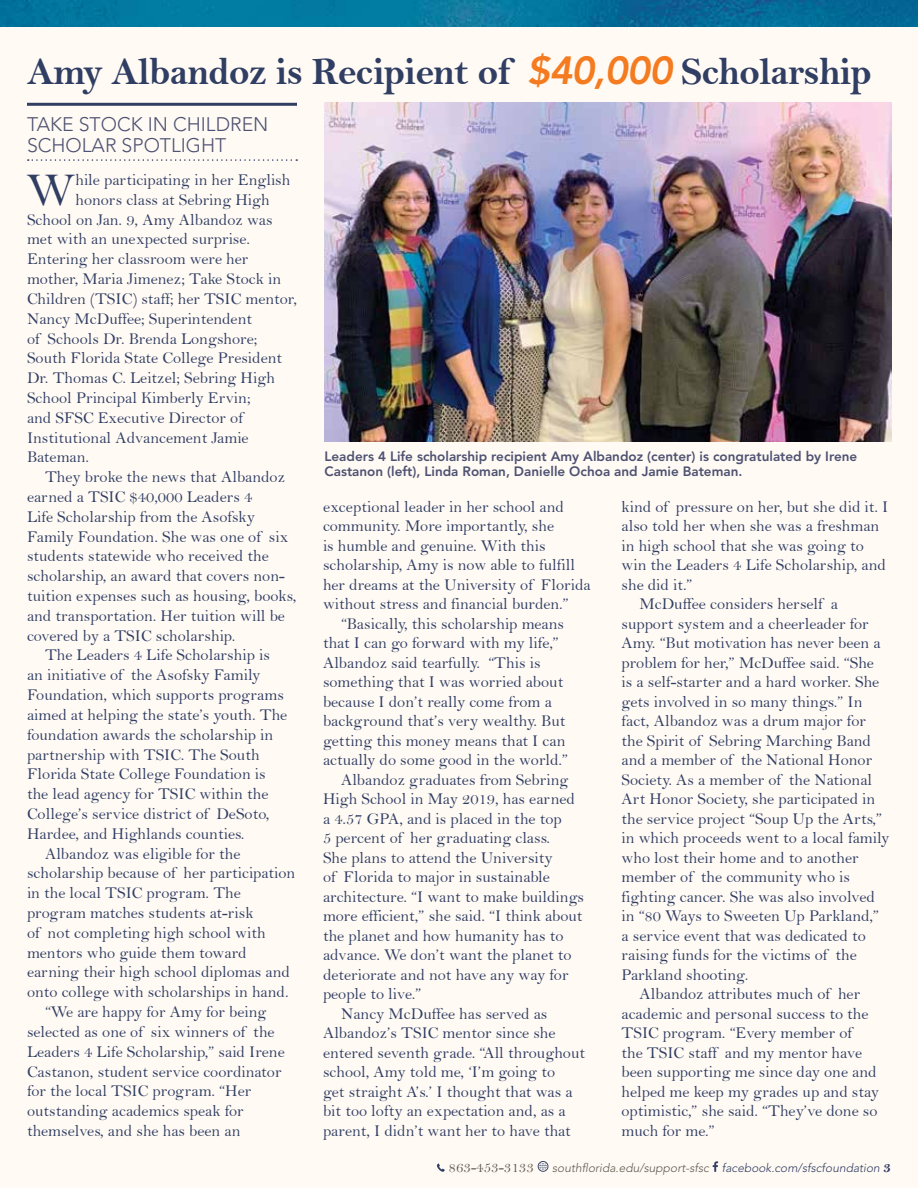
<style>
.page{position:relative;width:918px;height:1188px;background:#fffaf3}
.page>*{position:absolute;margin:0;border:0;box-sizing:border-box;transform-origin:0 0}
.t1{font:47.25px "Bell";color:#303e64}
.Headline_Bell_27_pt{font:39px "Bell MT Bold";letter-spacing:-.02em;color:#303e64}
.Cutline_Avenir_9pt_h{font:300 19.5px/21px "Avenir LT Std";color:#4d5172}
.t2{font:16.5px/19.5px "Bell";color:#303e64}
.Cutline_Avenir_9pt_h-2{font:800 13.5px/15px "Avenir LT Std";color:#4d5172}
.t3{font:italic 300 12px "Avenir LT Std";color:#605a50}
.s1{font-family:"Avenir LT Std";font-weight:800;font-style:italic;color:#f47b20}
.s2{font-family:"Bell";font-weight:400;font-style:normal;font-size:15px}
.s3{color:#303e64}
.s4{font-family:"Bell MT Bold";font-weight:400;font-style:normal;font-size:15px;color:#303e64}
</style>
<div class="page">
<svg style="left:437px;top:1163px;width:8px;height:9px"></svg>
<svg style="left:538px;top:1161px;width:10px;height:11px"></svg>
<svg style="left:713px;top:1161px;width:5px;height:11px"></svg>
<img style="left:0;top:0;width:918px;height:27px">
<hr style="left:27px;top:103px;width:270px;height:3px;background:#303e64">
<svg style="left:28px;top:159px;width:269px;height:2px"></svg>
<img style="left:325px;top:103px;width:567px;height:338px">
<p class="Headline_Bell_27_pt" style="left:27px;top:48px;width:846px">Amy Albandoz is Recipient of <span class="s1">$40,000</span> Scholarship</p>
<p class="Cutline_Avenir_9pt_h" style="left:27px;top:113px;width:243px">TAKE STOCK IN CHILDREN<br>SCHOLAR SPOTLIGHT</p>
<p class="t1" style="left:27px;top:162px;width:50px">W</p>
<p class="t2" style="left:75px;top:170px;width:217px">hile participating in her English</p>
<p class="t2" style="left:75px;top:190px;width:196px">honors class at Sebring High</p>
<p class="t2" style="left:27px;top:210px;width:247px">School on Jan. 9, Amy Albandoz was</p>
<p class="t2" style="left:27px;top:229px;width:224px">met with an unexpected surprise.</p>
<p class="t2" style="left:27px;top:249px;width:223px">Entering her classroom were her</p>
<p class="t2" style="left:27px;top:269px;width:256px">mother, Maria Jimenez; Take Stock in</p>
<p class="t2" style="left:27px;top:289px;width:272px">Children (TSIC) staff; her TSIC mentor,</p>
<p class="t2" style="left:27px;top:309px;width:227px">Nancy McDuffee; Superintendent</p>
<p class="t2" style="left:27px;top:328px;width:232px">of Schools Dr. Brenda Longshore;</p>
<p class="t2" style="left:27px;top:348px;width:257px">South Florida State College President</p>
<p class="t2" style="left:27px;top:368px;width:250px">Dr. Thomas C. Leitzel; Sebring High</p>
<p class="t2" style="left:27px;top:388px;width:225px">School Principal Kimberly Ervin;</p>
<p class="t2" style="left:27px;top:408px;width:217px">and SFSC Executive Director of</p>
<p class="t2" style="left:27px;top:427px;width:223px">Institutional Advancement Jamie</p>
<p class="t2" style="left:27px;top:447px;width:64px">Bateman.</p>
<p class="t2" style="left:27px;top:467px;width:271px;text-indent:18px">They broke the news that Albandoz earned a TSIC $40,000 Leaders 4<br>Life Scholarship from the Asofsky Family Foundation. She was one of six students statewide who received the scholarship, an award that covers non&shy;tuition expenses such as housing, books, and transportation. Her tuition will be covered by a TSIC scholarship.</p>
<p class="t2" style="left:27px;top:645px;width:262px;text-indent:18px">The Leaders 4 Life Scholarship is an initiative of the Asofsky Family Foundation, which supports programs aimed at helping the state’s youth. The foundation awards the scholarship in partnership with TSIC. The South Florida State College Foundation is the lead agency for TSIC within the College’s service district of DeSoto, Hardee, and Highlands counties.</p>
<p class="t2" style="left:27px;top:843px;width:270px;text-indent:18px">Albandoz was eligible for the scholarship because of her participation in the local TSIC program. The program matches students at-risk<br>of not completing high school with mentors who guide them toward earning their high school diplomas and onto college with scholarships in hand.</p>
<p class="t2" style="left:27px;top:1002px;width:259px;text-indent:18px">“We are happy for Amy for being selected as one of six winners of the Leaders 4 Life Scholarship,” said Irene Castanon, student service coordinator for the local TSIC program. “Her outstanding academics speak for themselves, and she has been an</p>
<p class="Cutline_Avenir_9pt_h-2" style="left:325px;top:448px;width:534px">Leaders 4 Life scholarship recipient Amy Albandoz (center) is congratulated by Irene<br>Castanon (left), Linda Roman, Danielle Ochoa and Jamie Bateman.</p>
<p class="t2" style="left:323px;top:497px;width:269px">exceptional leader in her school and community. More importantly, she<br>is humble and genuine. With this scholarship, Amy is now able to fulfill her dreams at the University of Florida without stress and financial burden.”</p>
<p class="t2" style="left:323px;top:614px;width:247px;text-indent:18px">“Basically, this scholarship means that I can go forward with my life,” Albandoz said tearfully. “This is something that I was worried about because I don’t really come from a background that’s very wealthy. But getting this money means that I can actually do some good in the world.”</p>
<p class="t2" style="left:323px;top:770px;width:263px;text-indent:18px">Albandoz graduates from Sebring High School in May 2019, has earned a 4.57 GPA, and is placed in the top<br>5 percent of her graduating class.<br>She plans to attend the University<br>of Florida to major in sustainable architecture. “I want to make buildings more efficient,” she said. “I think about the planet and how humanity has to advance. We don’t want the planet to deteriorate and not have any way for people to live.”</p>
<p class="t2" style="left:323px;top:1004px;width:264px;text-indent:18px">Nancy McDuffee has served as Albandoz’s TSIC mentor since she entered seventh grade. “All throughout school, Amy told me, ‘I’m going to<br>get straight A’s.’ I thought that was a bit too lofty an expectation and, as a parent, I didn’t want her to have that</p>
<p class="t2" style="left:622px;top:497px;width:268px">kind of pressure on her, but she did it. I also told her when she was a freshman in high school that she was going to win the Leaders 4 Life Scholarship, and she did it.”</p>
<p class="t2" style="left:622px;top:594px;width:270px;text-indent:18px">McDuffee considers herself a support system and a cheerleader for Amy. “But motivation has never been a problem for her,” McDuffee said. “She<br>is a self-starter and a hard worker. She gets involved in so many things.” In fact, Albandoz was a drum major for the Spirit of Sebring Marching Band and a member of the National Honor Society. As a member of the National Art Honor Society, she participated in the service project “Soup Up the Arts,” in which proceeds went to a local family who lost their home and to another member of the community who is fighting cancer. She was also involved in “80 Ways to Sweeten Up Parkland,” a service event that was dedicated to raising funds for the victims of the Parkland shooting.</p>
<p class="t2" style="left:622px;top:984px;width:259px;text-indent:18px">Albandoz attributes much of her academic and personal success to the<br>TSIC program. “Every member of<br>the TSIC staff and my mentor have been supporting me since day one and helped me keep my grades up and stay optimistic,” she said. “They’ve done so much for me.”</p>
<p class="t3" style="left:449px;top:1161px;width:444px"><span class="s2">863-453-3133</span> southflorida.edu/support-sfsc <span class="s3">facebook.com/sfscfoundation</span> <span class="s4">3</span></p>
</div>
